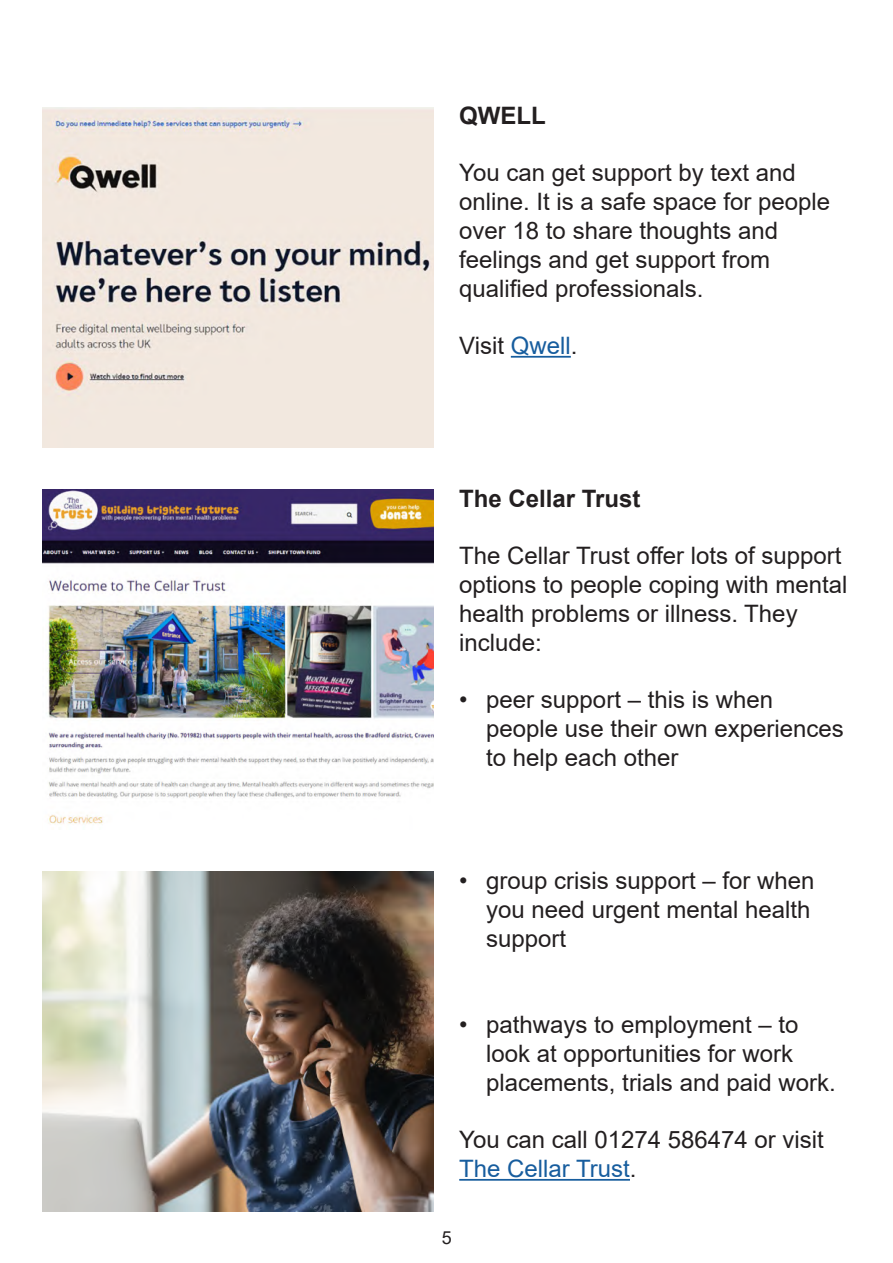
<style>
.page{position:relative;width:893px;height:1263px;background:#fff}
.page>*{position:absolute;margin:0;border:0;box-sizing:border-box;transform-origin:0 0}
.t1{font:24px/28.8px "Arial";color:#231f20}
.t2{font:700 24px "Arial";color:#231f20}
.t3{font:18px "Arial";color:#231f20}
.s1{color:#175d9e}
</style>
<div class="page">
<hr style="left:511px;top:356px;width:60px;height:2px;background:#175d9e">
<hr style="left:459px;top:1179px;width:171px;height:2px;background:#175d9e">
<img style="left:43px;top:107px;width:391px;height:341px">
<img style="left:43px;top:872px;width:391px;height:340px">
<img style="left:43px;top:489px;width:391px;height:335px">
<p class="t2" style="left:459px;top:98px;width:88px">QWELL</p>
<p class="t1" style="left:459px;top:158px;width:372px">You can get support by text and online. It is a safe space for people over 18 to share thoughts and feelings and get support from qualified professionals.</p>
<p class="t1" style="left:459px;top:331px;width:120px">Visit <span class="s1">Qwell</span>.</p>
<p class="t2" style="left:459px;top:481px;width:183px">The Cellar Trust</p>
<p class="t1" style="left:459px;top:541px;width:390px">The Cellar Trust offer lots of support options to people coping with mental health problems or illness. They include:</p>
<p class="t1" style="left:486px;top:685px;width:359px;text-indent:-27px">• peer support – this is when people use their own experiences to help each other</p>
<p class="t1" style="left:486px;top:866px;width:330px;text-indent:-27px">• group crisis support – for when you need urgent mental health support</p>
<p class="t1" style="left:486px;top:1010px;width:351px;text-indent:-27px">• pathways to employment – to look at opportunities for work placements, trials and paid work.</p>
<p class="t1" style="left:459px;top:1125px;width:366px">You can call 01274 586474 or visit<br><span class="s1">The Cellar Trust</span>.</p>
<p class="t3" style="left:442px;top:1225px;width:12px">5</p>
</div>
